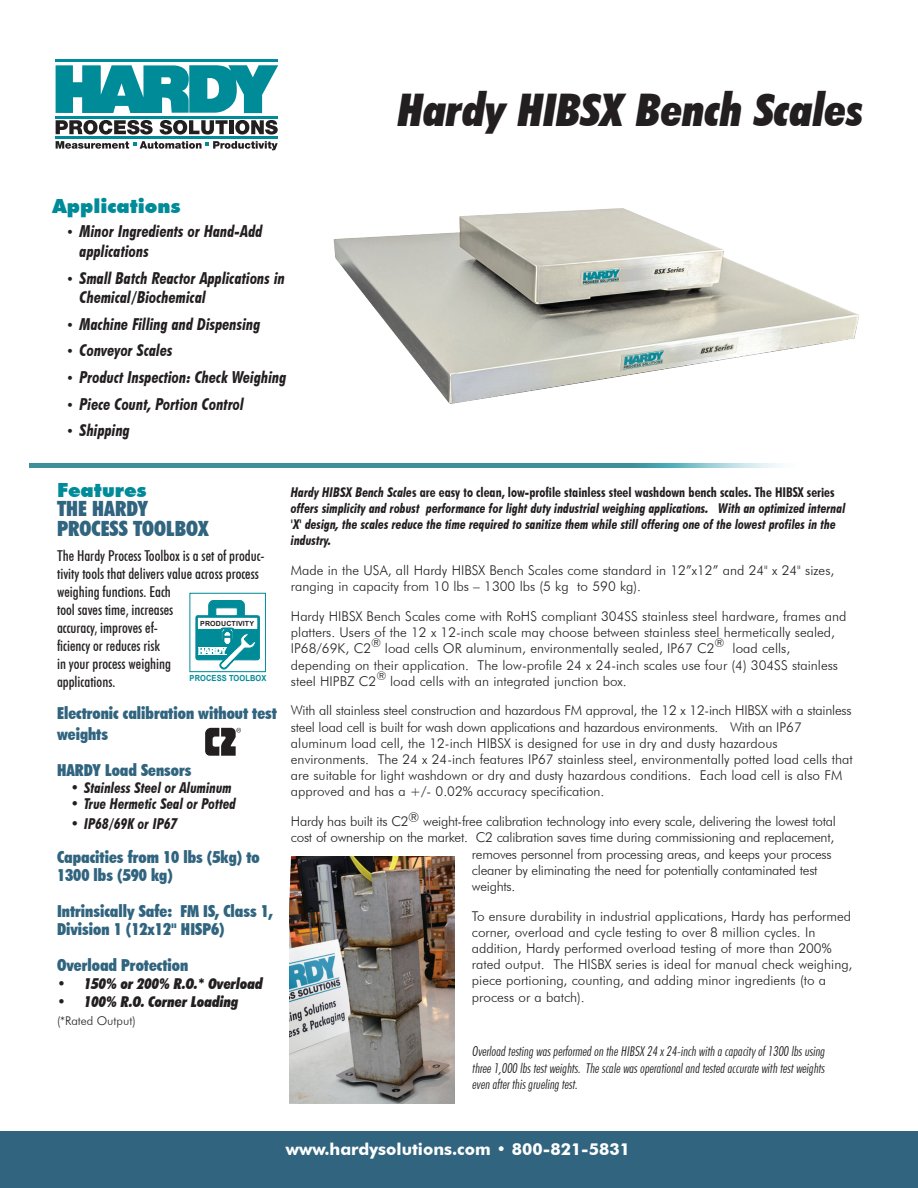
<style>
.page{position:relative;width:918px;height:1188px;background:#fff}
.page>*{position:absolute;margin:0;border:0;box-sizing:border-box;transform-origin:0 0}
.t1{font:italic 900 condensed 45px "Futura BT";color:#231f20}
.Paragraph_Style_1{font:900 condensed 21px "Futura BT";color:#30647f}
.t2{font:900 19.5px "Futura BT";color:#008b99}
.t3{font:italic 700 condensed 16.5px/19.8px "Futura BT";color:#231f20}
.Paragraph_Style_1-2{font:900 condensed 16.5px/18px "Futura BT";color:#30647f}
.t4{font:700 16.5px "Futura BT";color:#fff}
.Paragraph_Style_1-3{font:500 condensed 15px/18px "Futura BT";color:#231f20}
.t5{font:italic 700 condensed 15px "Futura BT";color:#231f20}
.t6{font:italic 900 condensed 15px "Futura BT";color:#231f20}
.t7{font:300 13.5px/16.2px "Futura BT";color:#231f20}
.t8{font:italic 700 condensed 13.5px/16.2px "Futura BT";color:#231f20}
.t9{font:300 13.5px "Futura BT";letter-spacing:-.02em;color:#231f20}
.t10{font:300 condensed 13.5px/16.2px "Futura BT";color:#231f20;text-align:justify}
.Paragraph_Style_1-4{font:300 12px "Futura BT";color:#231f20}
.t11{font:700 8.25px "Arial";letter-spacing:.015em;color:#008b98;scale:.9 1}
.t12{font:700 7.05px "Arial";letter-spacing:.015em;color:#231f20}
.s1{font-weight:300;font-style:normal;font-size:13.5px}
.s2{font-weight:300;font-style:normal}
.s3{font-style:normal}
</style>
<div class="page">
<img style="left:333px;top:208px;width:526px;height:196px">
<div style="left:0;top:1131px;width:918px;height:57px;background:#30647f"></div>
<hr style="left:56px;top:60px;width:222px;height:2px;background:#008b99">
<hr style="left:56px;top:137px;width:222px;height:2px;background:#008b99">
<hr style="left:56px;top:116px;width:222px;height:2px;background:#008b99">
<svg style="left:56px;top:120px;width:97px;height:15px"></svg>
<svg style="left:160px;top:120px;width:68px;height:15px"></svg>
<hr style="left:229px;top:120px;width:4px;height:14px;background:#231f20">
<svg style="left:235px;top:120px;width:43px;height:15px"></svg>
<svg style="left:56px;top:141px;width:222px;height:9px"></svg>
<svg style="left:56px;top:65px;width:222px;height:48px"></svg>
<div style="left:190px;top:593px;width:76px;height:79px;border:1px solid #008b98"></div>
<svg style="left:195px;top:600px;width:65px;height:70px"></svg>
<svg style="left:205px;top:728px;width:36px;height:28px"></svg>
<img style="left:30px;top:464px;width:751px;height:3px">
<img style="left:290px;top:856px;width:165px;height:248px">
<p class="t2" style="left:53px;top:194px;width:129px">Applications</p>
<p class="t3" style="left:80px;top:221px;width:185px;text-indent:-14px"><span class="s1">•</span> Minor Ingredients or Hand-Add applications</p>
<p class="t3" style="left:80px;top:268px;width:207px;text-indent:-14px"><span class="s1">•</span> Small Batch Reactor Applications in<br>Chemical/Biochemical</p>
<p class="t3" style="left:66px;top:314px;width:196px"><span class="s1">•</span> Machine Filling and Dispensing</p>
<p class="t3" style="left:66px;top:341px;width:108px"><span class="s1">•</span> Conveyor Scales</p>
<p class="t3" style="left:66px;top:367px;width:222px"><span class="s1">•</span> Product Inspection: Check Weighing</p>
<p class="t3" style="left:66px;top:394px;width:179px"><span class="s1">•</span> Piece Count, Portion Control</p>
<p class="t3" style="left:66px;top:420px;width:65px"><span class="s1">•</span> Shipping</p>
<p class="t1" style="left:398px;top:82px;width:468px">Hardy HIBSX Bench Scales</p>
<p class="t2" style="left:57px;top:478px;width:91px">Features</p>
<p class="Paragraph_Style_1" style="left:57px;top:496px;width:93px">THE HARDY</p>
<p class="Paragraph_Style_1" style="left:57px;top:515px;width:153px">PROCESS TOOLBOX</p>
<p class="Paragraph_Style_1-3" style="left:57px;top:547px;width:209px">The Hardy Process Toolbox is a set of produc&shy;tivity tools that delivers value across process weighing functions. Each<br>tool saves time, increases<br>accuracy, improves ef-<br>ficiency or reduces risk<br>in your process weighing<br>applications.</p>
<p class="Paragraph_Style_1-2" style="left:57px;top:702px;width:221px;line-height:21.6px">Electronic calibration without test weights</p>
<p class="Paragraph_Style_1-2" style="left:57px;top:761px;width:136px">HARDY Load Sensors</p>
<p class="t5" style="left:71px;top:778px;width:163px"><span class="s2">•</span> Stainless Steel or Aluminum</p>
<p class="t5" style="left:71px;top:795px;width:167px"><span class="s2">•</span> True Hermetic Seal or Potted</p>
<p class="t5" style="left:71px;top:814px;width:108px"><span class="s2">•</span> IP68/69K or IP67</p>
<p class="Paragraph_Style_1-2" style="left:57px;top:848px;width:204px">Capacities from 10 lbs (5kg) to<br>1300 lbs (590 kg)</p>
<p class="Paragraph_Style_1-2" style="left:57px;top:902px;width:218px">Intrinsically Safe: FM IS, Class 1,<br>Division 1 (12x12" HISP6)</p>
<p class="Paragraph_Style_1-2" style="left:57px;top:956px;width:133px">Overload Protection</p>
<p class="t6" style="left:57px;top:975px;width:207px">• 150% or 200% R.O.* Overload</p>
<p class="t6" style="left:57px;top:993px;width:183px">• 100% R.O. Corner Loading</p>
<p class="Paragraph_Style_1-4" style="left:57px;top:1014px;width:80px">(*Rated Output)</p>
<p class="t12" style="left:200px;top:619px;width:55px">PRODUCTIVITY</p>
<p class="t11" style="left:190px;top:672px;width:87px">PROCESS TOOLBOX</p>
<p class="t8" style="left:291px;top:484px;width:556px">Hardy HIBSX Bench Scale<span class="s3">s are easy to clean, low-profile stainless steel washdown bench scales. The HIBSX series </span>offers simplicity and robust performance for light duty industrial weighing applications. With an optimized internal 'X' design, the scales reduce the time required to sanitize them while still offering one of the lowest profiles in the industry.</p>
<p class="t7" style="left:291px;top:562px;width:545px">Made in the USA, all Hardy HIBSX Bench Scales come standard in 12”x12” and 24" x 24" sizes, ranging in capacity from 10 lbs – 1300 lbs (5 kg to 590 kg).</p>
<p class="t7" style="left:291px;top:608px;width:557px">Hardy HIBSX Bench Scales come with RoHS compliant 304SS stainless steel hardware, frames and platters. Users of the 12 x 12-inch scale may choose between stainless steel hermetically sealed, IP68/69K, C2<sup>®</sup> load cells OR aluminum, environmentally sealed, IP67 C2<sup>®</sup> load cells, depending on their application. The low-profile 24 x 24-inch scales use four (4) 304SS stainless steel HIPBZ C2<sup>®</sup> load cells with an integrated junction box.</p>
<p class="t7" style="left:291px;top:702px;width:563px">With all stainless steel construction and hazardous FM approval, the 12 x 12-inch HIBSX with a stainless steel load cell is built for wash down applications and hazardous environments. With an IP67 aluminum load cell, the 12-inch HIBSX is designed for use in dry and dusty hazardous environments. The 24 x 24-inch features IP67 stainless steel, environmentally potted load cells that are suitable for light washdown or dry and dusty hazardous conditions. Each load cell is also FM approved and has a +/- 0.02% accuracy specification.</p>
<p class="t9" style="left:291px;top:813px;width:547px">Hardy has built its C2® weight-free calibration technology into every scale, delivering the lowest total</p>
<p class="t9" style="left:291px;top:829px;width:545px">cost of ownership on the market. C2 calibration saves time during commissioning and replacement,</p>
<p class="t9" style="left:472px;top:846px;width:361px">removes personnel from processing areas, and keeps your process</p>
<p class="t9" style="left:472px;top:862px;width:347px">cleaner by eliminating the need for potentially contaminated test</p>
<p class="t9" style="left:472px;top:878px;width:45px">weights.</p>
<p class="t7" style="left:472px;top:908px;width:382px">To ensure durability in industrial applications, Hardy has performed corner, overload and cycle testing to over 8 million cycles. In addition, Hardy performed overload testing of more than 200% rated output. The HISBX series is ideal for manual check weighing, piece portioning, counting, and adding minor ingredients (to a process or a batch).</p>
<p class="t10" style="left:472px;top:1043px;width:357px">Overload testing wasperformed on the HIBSX 24 x24-inch with a capacityof1300 lbsusing three 1, 000 lbstestweights. The scale wasoperationaland tested accurate with testweights even afterthisgrueling test.</p>
<p class="t4" style="left:286px;top:1139px;width:346px">www.hardysolutions.com • 800-821-5831</p>
</div>
